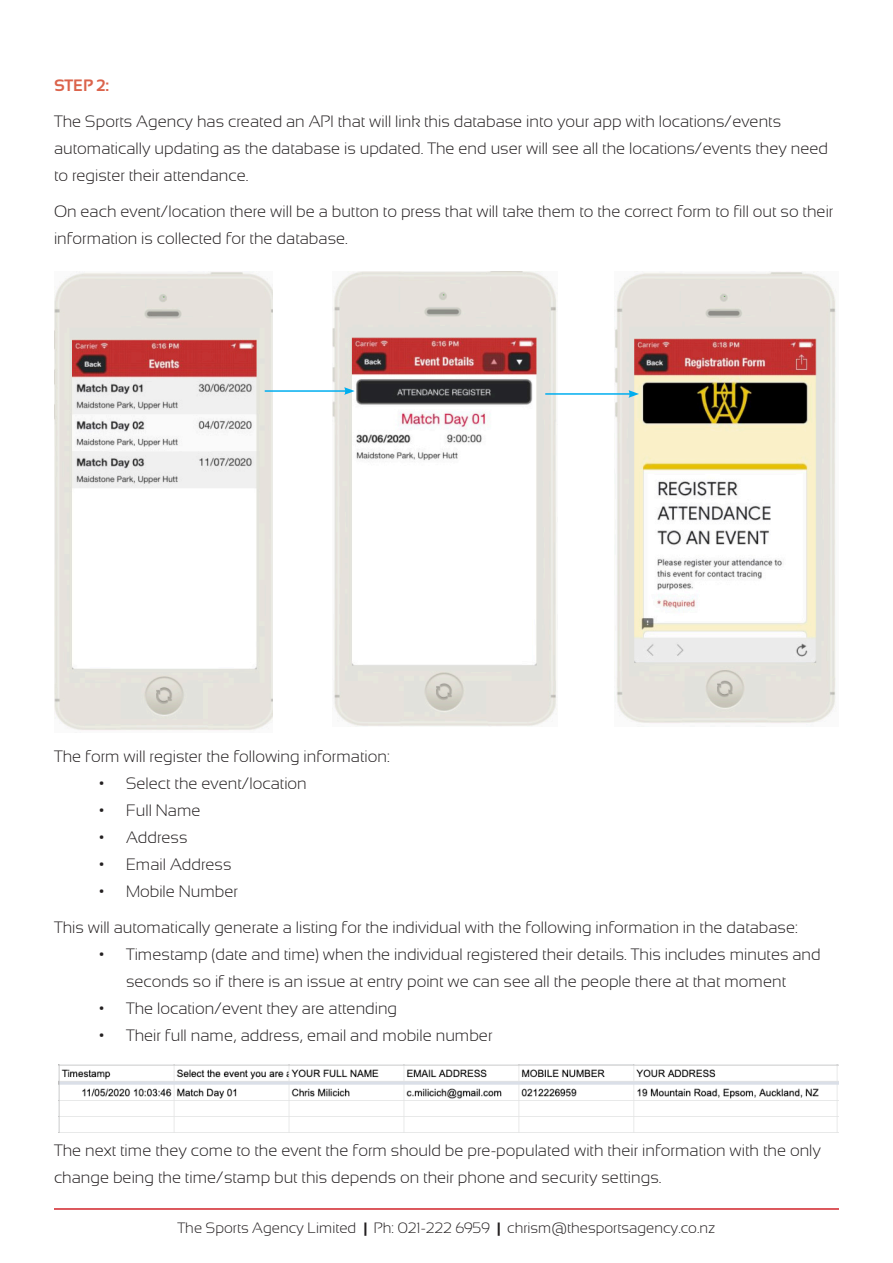
<style>
.page{position:relative;width:893px;height:1263px;background:#fff}
.page>*{position:absolute;margin:0;border:0;box-sizing:border-box;transform-origin:0 0}
.t1{font:300 16.5px/27px "Sansation";color:#231f20}
.Subhead2{font:700 16.5px "Sansation";color:#db634b}
.t2{font:300 15px "Sansation";color:#231f20}
.s1{font-weight:700}
</style>
<div class="page">
<hr style="left:54px;top:1208px;width:785px;height:2px;background:#d1232a">
<img style="left:54px;top:272px;width:219px;height:458px">
<img style="left:333px;top:272px;width:224px;height:454px">
<img style="left:615px;top:272px;width:221px;height:451px">
<img style="left:58px;top:1064px;width:781px;height:68px">
<hr style="left:265px;top:390px;width:82px;height:2px;background:#00aeef">
<svg style="left:344px;top:387px;width:11px;height:8px"></svg>
<hr style="left:545px;top:393px;width:86px;height:2px;background:#00aeef">
<svg style="left:628px;top:390px;width:11px;height:8px"></svg>
<p class="Subhead2" style="left:54px;top:76px;width:57px">STEP 2:</p>
<p class="t1" style="left:54px;top:108px;width:776px">The Sports Agency has created an API that will link this database into your app with locations/events automatically updating as the database is updated. The end user will see all the locations/events they need to register their attendance.</p>
<p class="t1" style="left:54px;top:198px;width:781px">On each event/location there will be a button to press that will take them to the correct form to fill out so their information is collected for the database.</p>
<p class="t1" style="left:54px;top:743px;width:338px">The form will register the following information:</p>
<p class="t1" style="left:99px;top:770px;width:209px">• Select the event/location</p>
<p class="t1" style="left:99px;top:797px;width:103px">• Full Name</p>
<p class="t1" style="left:99px;top:824px;width:90px">• Address</p>
<p class="t1" style="left:99px;top:851px;width:134px">• Email Address</p>
<p class="t1" style="left:99px;top:878px;width:141px">• Mobile Number</p>
<p class="t1" style="left:54px;top:914px;width:746px">This will automatically generate a listing for the individual with the following information in the database:</p>
<p class="t1" style="left:99px;top:941px;width:723px;text-align:center">• Timestamp (date and time) when the individual registered their details. This includes minutes and seconds so if there is an issue at entry point we can see all the people there at that moment</p>
<p class="t1" style="left:99px;top:995px;width:300px">• The location/event they are attending</p>
<p class="t1" style="left:99px;top:1022px;width:395px">• Their full name, address, email and mobile number</p>
<p class="t1" style="left:54px;top:1136px;width:768px">The next time they come to the event the form should be pre-populated with their information with the only change being the time/stamp but this depends on their phone and security settings.</p>
<p class="t2" style="left:177px;top:1220px;width:539px">The Sports Agency Limited <span class="s1">|</span> Ph: 021-222 6959 <span class="s1">|</span> chrism@thesportsagency.co.nz</p>
</div>
